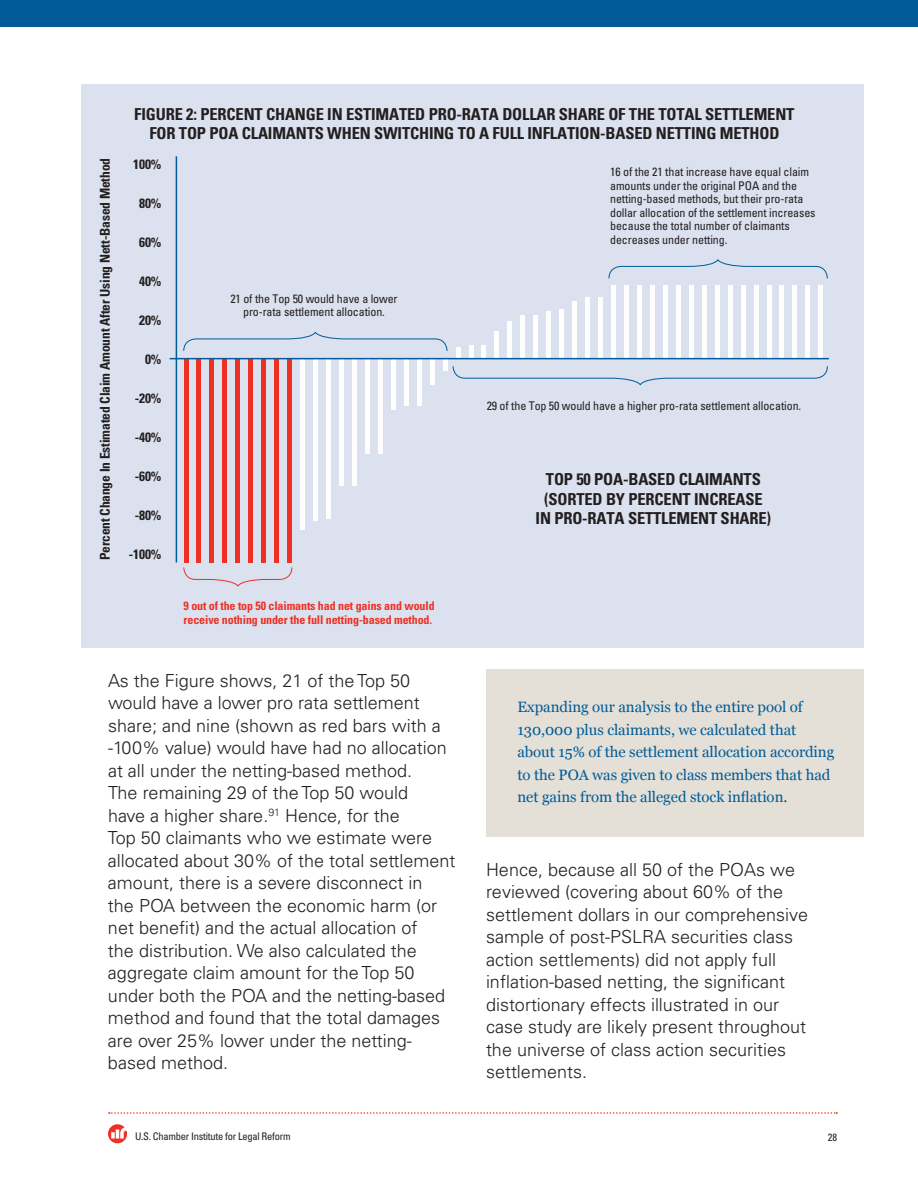
<style>
.page{position:relative;width:918px;height:1188px;background:#fff}
.page>*{position:absolute;margin:0;border:0;box-sizing:border-box;transform-origin:0 0}
.t1{font:300 18px/22.5px "Univers";color:#231f20}
.t2{font:300 18px/22.5px "Univers LT Std";color:#231f20}
.t3{font:700 condensed 16.5px/19.5px "Univers LT Std";letter-spacing:-.01em;color:#231f20;text-align:center}
.t4{font:15px/22.5px "Georgia";letter-spacing:-.005em;color:#005b97}
.t5{font:700 condensed 13.5px "Univers LT Std";letter-spacing:-.01em;color:#231f20}
.t6{font:condensed 12px/13.5px "Univers LT Std";letter-spacing:-.01em;color:#231f20}
.t7{font:700 condensed 12px/13.5px "Univers LT Std";letter-spacing:-.01em;color:#ee3124}
.t8{font:condensed 10.5px "Univers LT Std";letter-spacing:-.025em;color:#231f20}
</style>
<div class="page">
<svg style="left:108px;top:1124px;width:19px;height:19px"></svg>
<svg style="left:109px;top:1112px;width:728px;height:2px"></svg>
<div style="left:0;top:0;width:918px;height:27px;background:#005b97"></div>
<div style="left:81px;top:85px;width:783px;height:563px;background:#dbe1ee"></div>
<div style="left:486px;top:669px;width:378px;height:167px;background:#e4e0d8"></div>
<div style="left:818px;top:285px;width:5px;height:74px;background:#fff"></div>
<hr style="left:184px;top:359px;width:4px;height:203px;background:#ee3124">
<div style="left:741px;top:285px;width:5px;height:74px;background:#fff"></div>
<div style="left:585px;top:297px;width:5px;height:62px;background:#fff"></div>
<div style="left:624px;top:285px;width:5px;height:74px;background:#fff"></div>
<hr style="left:469px;top:345px;width:4px;height:14px;background:#fff">
<div style="left:611px;top:285px;width:5px;height:74px;background:#fff"></div>
<div style="left:456px;top:347px;width:5px;height:12px;background:#fff"></div>
<div style="left:300px;top:359px;width:5px;height:171px;background:#fff"></div>
<div style="left:235px;top:359px;width:5px;height:203px;background:#ee3124"></div>
<div style="left:792px;top:285px;width:5px;height:74px;background:#fff"></div>
<div style="left:676px;top:285px;width:5px;height:74px;background:#fff"></div>
<div style="left:520px;top:315px;width:5px;height:44px;background:#fff"></div>
<div style="left:352px;top:359px;width:5px;height:127px;background:#fff"></div>
<hr style="left:210px;top:359px;width:4px;height:203px;background:#ee3124">
<hr style="left:767px;top:285px;width:4px;height:74px;background:#fff">
<div style="left:650px;top:285px;width:5px;height:74px;background:#fff"></div>
<hr style="left:495px;top:332px;width:4px;height:27px;background:#fff">
<div style="left:326px;top:359px;width:5px;height:160px;background:#fff"></div>
<div style="left:261px;top:359px;width:5px;height:203px;background:#ee3124"></div>
<div style="left:702px;top:285px;width:5px;height:74px;background:#fff"></div>
<div style="left:546px;top:311px;width:5px;height:48px;background:#fff"></div>
<div style="left:378px;top:359px;width:5px;height:95px;background:#fff"></div>
<hr style="left:197px;top:359px;width:4px;height:203px;background:#ee3124">
<hr style="left:754px;top:285px;width:4px;height:74px;background:#fff">
<div style="left:598px;top:297px;width:5px;height:62px;background:#fff"></div>
<div style="left:637px;top:285px;width:5px;height:74px;background:#fff"></div>
<hr style="left:482px;top:345px;width:4px;height:14px;background:#fff">
<div style="left:313px;top:359px;width:5px;height:162px;background:#fff"></div>
<div style="left:248px;top:359px;width:5px;height:203px;background:#ee3124"></div>
<div style="left:805px;top:285px;width:5px;height:74px;background:#fff"></div>
<div style="left:689px;top:285px;width:5px;height:74px;background:#fff"></div>
<div style="left:533px;top:315px;width:5px;height:44px;background:#fff"></div>
<div style="left:365px;top:359px;width:5px;height:95px;background:#fff"></div>
<div style="left:222px;top:359px;width:5px;height:203px;background:#ee3124"></div>
<hr style="left:780px;top:285px;width:4px;height:74px;background:#fff">
<div style="left:663px;top:285px;width:5px;height:74px;background:#fff"></div>
<div style="left:507px;top:321px;width:5px;height:38px;background:#fff"></div>
<div style="left:339px;top:359px;width:5px;height:127px;background:#fff"></div>
<div style="left:274px;top:359px;width:5px;height:203px;background:#ee3124"></div>
<div style="left:715px;top:285px;width:5px;height:74px;background:#fff"></div>
<div style="left:559px;top:309px;width:5px;height:50px;background:#fff"></div>
<div style="left:391px;top:359px;width:5px;height:51px;background:#fff"></div>
<div style="left:417px;top:359px;width:5px;height:47px;background:#fff"></div>
<div style="left:287px;top:359px;width:5px;height:203px;background:#ee3124"></div>
<div style="left:728px;top:285px;width:5px;height:74px;background:#fff"></div>
<div style="left:572px;top:302px;width:5px;height:57px;background:#fff"></div>
<div style="left:404px;top:359px;width:5px;height:47px;background:#fff"></div>
<div style="left:430px;top:359px;width:5px;height:26px;background:#fff"></div>
<div style="left:443px;top:359px;width:5px;height:11px;background:#fff"></div>
<hr style="left:176px;top:156px;width:1px;height:407px;background:#005b97">
<hr style="left:170px;top:358px;width:659px;height:1px;background:#005b97">
<svg style="left:183px;top:331px;width:265px;height:20px"></svg>
<svg style="left:183px;top:567px;width:110px;height:20px"></svg>
<svg style="left:608px;top:259px;width:220px;height:20px"></svg>
<svg style="left:452px;top:366px;width:376px;height:20px"></svg>
<p class="t5" style="left:97px;top:560px;width:404px;rotate:-90deg">Percent Change In Estimated Claim Amount After Using Nett-Based Method</p>
<p class="t3" style="left:134px;top:104px;width:662px">FIGURE 2: PERCENT CHANGE IN ESTIMATED PRO-RATA DOLLAR SHARE OF THE TOTAL SETTLEMENT<br>FOR TOP POA CLAIMANTS WHEN SWITCHING TO A FULL INFLATION-BASED NETTING METHOD</p>
<p class="t5" style="left:133px;top:156px;width:30px">100%</p>
<p class="t5" style="left:139px;top:195px;width:24px">80%</p>
<p class="t5" style="left:139px;top:234px;width:24px">60%</p>
<p class="t5" style="left:139px;top:273px;width:24px">40%</p>
<p class="t5" style="left:139px;top:312px;width:24px">20%</p>
<p class="t5" style="left:145px;top:351px;width:18px">0%</p>
<p class="t5" style="left:135px;top:390px;width:28px">-20%</p>
<p class="t5" style="left:135px;top:429px;width:28px">-40%</p>
<p class="t5" style="left:135px;top:468px;width:28px">-60%</p>
<p class="t5" style="left:135px;top:507px;width:28px">-80%</p>
<p class="t5" style="left:129px;top:546px;width:34px">-100%</p>
<p class="t6" style="left:230px;top:292px;width:169px;text-align:center">21 of the Top 50 would have a lower pro-rata settlement allocation.</p>
<p class="t7" style="left:184px;top:599px;width:253px">9 out of the top 50 claimants had net gains and would receive nothing under the full netting-based method.</p>
<p class="t6" style="left:610px;top:165px;width:207px">16 of the 21 that increase have equal claim amounts under the original POA and the netting-based methods, but their pro-rata dollar allocation of the settlement increases because the total number of claimants decreases under netting.</p>
<p class="t6" style="left:487px;top:399px;width:316px">29 of the Top 50 would have a higher pro-rata settlement allocation.</p>
<p class="t3" style="left:536px;top:470px;width:237px">TOP 50 POA-BASED CLAIMANTS (SORTED BY PERCENT INCREASE<br>IN PRO-RATA SETTLEMENT SHARE)</p>
<p class="t1" style="left:108px;top:669px;width:349px">As the Figure shows, 21 of the Top 50 would have a lower pro rata settlement share; and nine (shown as red bars with a -100% value) would have had no allocation at all under the netting-based method.<br>The remaining 29 of the Top 50 would<br>have a higher share.<sup>91</sup> Hence, for the<br>Top 50 claimants who we estimate were allocated about 30% of the total settlement amount, there is a severe disconnect in<br>the POA between the economic harm (or net benefit) and the actual allocation of<br>the distribution. We also calculated the aggregate claim amount for the Top 50 under both the POA and the netting-based method and found that the total damages are over 25% lower under the netting&shy;based method.</p>
<p class="t4" style="left:518px;top:696px;width:318px">Expanding our analysis to the entire pool of 130,000 plus claimants, we calculated that about 15% of the settlement allocation according to the POA was given to class members that had net gains from the alleged stock inflation.</p>
<p class="t2" style="left:486px;top:858px;width:324px">Hence, because all 50 of the POAs we reviewed (covering about 60% of the settlement dollars in our comprehensive sample of post-PSLRA securities class action settlements) did not apply full inflation-based netting, the significant distortionary effects illustrated in our case study are likely present throughout the universe of class action securities settlements.</p>
<p class="t8" style="left:135px;top:1130px;width:157px">U.S. Chamber Institute for Legal Reform</p>
<p class="t8" style="left:828px;top:1130px;width:11px">28</p>
</div>
